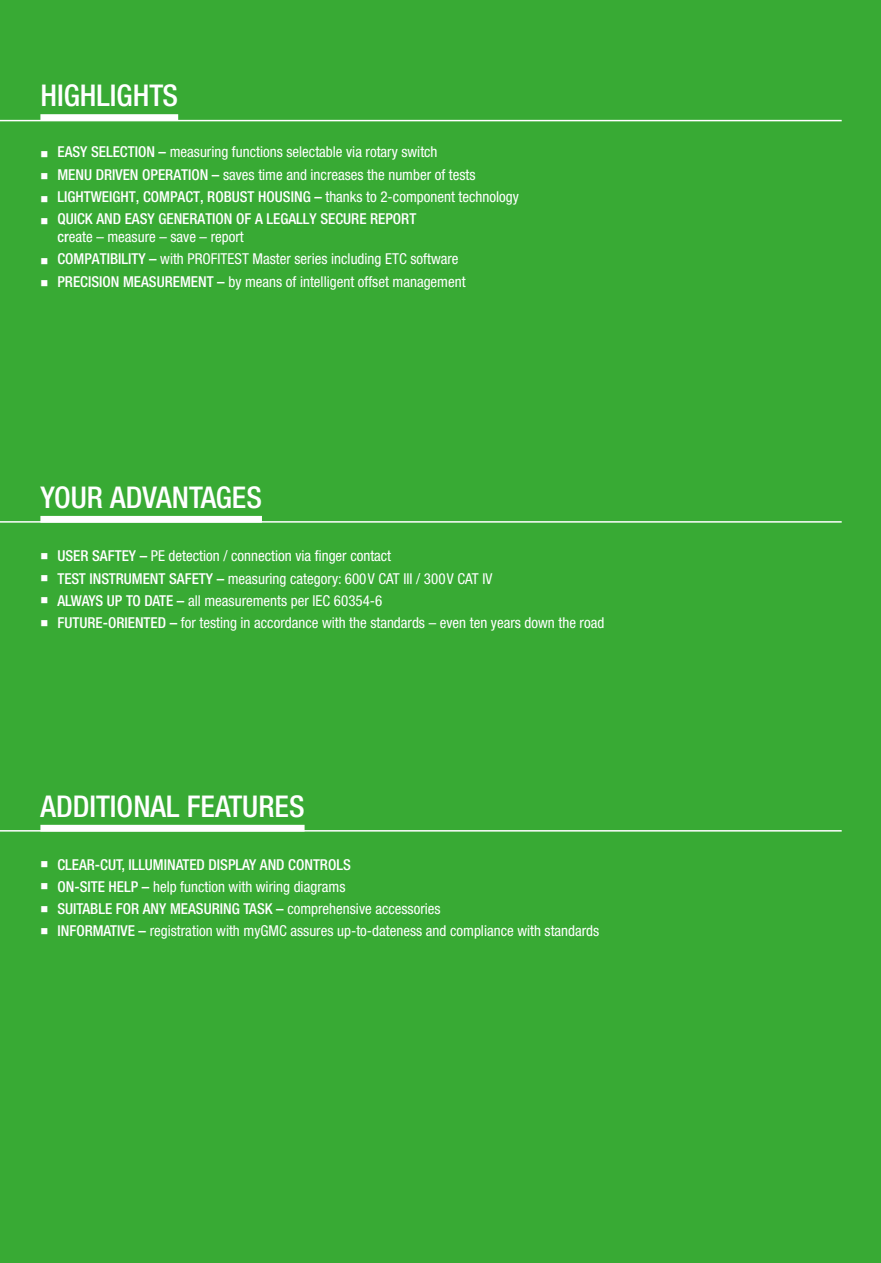
<style>
.page{position:relative;width:881px;height:1263px;background:#fff}
.page>*{position:absolute;margin:0;border:0;box-sizing:border-box;transform-origin:0 0}
.Headline__GMC_grün{font:500 condensed 30px "Helvetica Neue LTW1 G";color:#fff}
.t1{font:condensed 15px "Helvetica Neue LTW1 G";color:#fff}
.t2{font:500 condensed 15px/18px "Helvetica Neue LTW1 G";color:#fff}
.s1{font-weight:500}
.s2{font-weight:400}
</style>
<div class="page">
<div style="left:0;top:0;width:880px;height:1263px;background:#38aa34"></div>
<hr style="left:0;top:120px;width:841px;height:1px;background:#fff">
<hr style="left:0;top:521px;width:841px;height:2px;background:#fff">
<div style="left:40px;top:516px;width:222px;height:7px;background:#fff"></div>
<div style="left:40px;top:825px;width:264px;height:6px;background:#fff"></div>
<div style="left:40px;top:114px;width:138px;height:7px;background:#fff"></div>
<hr style="left:0;top:830px;width:841px;height:1px;background:#fff">
<p class="Headline__GMC_grün" style="left:40px;top:78px;width:139px">HIGHLIGHTS</p>
<p class="t1" style="left:40px;top:143px;width:398px">■ <span class="s1">EASY SELECTION –</span> measuring functions selectable via rotary switch</p>
<p class="t1" style="left:40px;top:165px;width:436px">■ <span class="s1">MENU DRIVEN OPERATION –</span> saves time and increases the number of tests</p>
<p class="t2" style="left:40px;top:187px;width:479px">■ LIGHTWEIGHT, COMPACT, ROBUST HOUSING – <span class="s2">thanks to 2-component technology</span></p>
<p class="t2" style="left:57px;top:210px;width:360px;text-indent:-17px">■ QUICK AND EASY GENERATION OF A LEGALLY SECURE REPORT cr<span class="s2">eate – measure – save – report</span></p>
<p class="t1" style="left:40px;top:250px;width:419px">■ <span class="s1">COMPATIBILITY –</span> with PROFITEST Master series including ETC software</p>
<p class="t1" style="left:40px;top:272px;width:426px">■ <span class="s1">PRECISION MEASUREMENT –</span> by means of intelligent offset management</p>
<p class="Headline__GMC_grün" style="left:40px;top:479px;width:223px">YOUR ADVANTAGES</p>
<p class="t1" style="left:40px;top:547px;width:352px">■ <span class="s1">USER SAFTEY –</span> PE detection / connection via finger contact</p>
<p class="t1" style="left:40px;top:569px;width:453px">■ <span class="s1">TEST INSTRUMENT SAFETY –</span> measuring category: 600V CAT III / 300V CAT IV</p>
<p class="t1" style="left:40px;top:592px;width:343px">■ <span class="s1">ALWAYS UP TO DATE –</span> all measurements per IEC 60354-6</p>
<p class="t1" style="left:40px;top:614px;width:565px">■ <span class="s1">FUTURE-ORIENTED –</span> for testing in accordance with the standards – even ten years down the road</p>
<p class="Headline__GMC_grün" style="left:40px;top:788px;width:265px">ADDITIONAL FEATURES</p>
<p class="t2" style="left:40px;top:855px;width:312px">■ CLEAR-CUT, ILLUMINATED DISPLAY AND CONTROLS</p>
<p class="t1" style="left:40px;top:878px;width:306px">■ <span class="s1">ON-SITE HELP –</span> help function with wiring diagrams</p>
<p class="t2" style="left:40px;top:900px;width:401px">■ SUITABLE FOR ANY MEASURING TASK – <span class="s2">comprehensive accessories</span></p>
<p class="t1" style="left:40px;top:922px;width:560px">■ <span class="s1">INFORMATIVE –</span> registration with myGMC assures up-to-dateness and compliance with standards</p>
</div>
